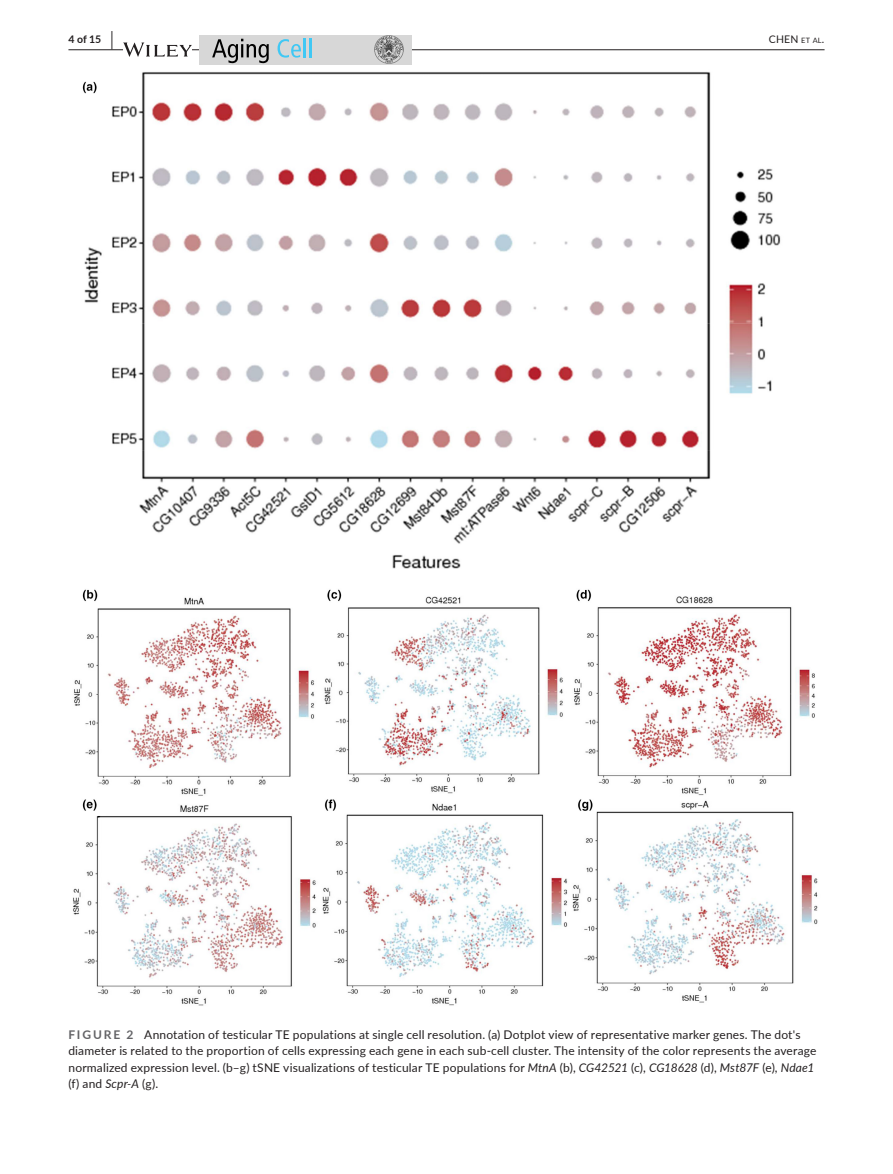
<style>
.page{position:relative;width:893px;height:1174px;background:#fff}
.page>*{position:absolute;margin:0;border:0;box-sizing:border-box;transform-origin:0 0}
.t1{font:12px/16.5px "Lato";letter-spacing:.015em;color:#231f20}
.t2{font:10.5px "Lato";color:#231f20}
.t3{font:700 10.5px "Lato";color:#231f20}
.s1{font-size:19.5px}
.s2{font-size:7.35px}
.s3{font-weight:700;color:#636366}
.s4{font-style:italic}
</style>
<div class="page">
<hr style="left:68px;top:49px;width:756px;height:1px;background:#231f20">
<svg style="left:123px;top:42px;width:69px;height:15px"></svg>
<div style="left:200px;top:35px;width:212px;height:29px;background:#d7d7d7"></div>
<svg style="left:212px;top:39px;width:57px;height:24px"></svg>
<svg style="left:278px;top:38px;width:33px;height:20px"></svg>
<img style="left:375px;top:35px;width:28px;height:29px">
<img style="left:73px;top:72px;width:745px;height:934px">
<p class="t3" style="left:68px;top:31px;width:46px">4 of 15 <span class="s1">|</span></p>
<p class="t2" style="left:769px;top:31px;width:57px">CHEN <span class="s2">et al</span>.</p>
<p class="t1" style="left:68px;top:1025px;width:749px"><span class="s3">FIGURE 2</span> Annotation of testicular TE populations at single cell resolution. (a) Dotplot view of representative marker genes. The dot's diameter is related to the proportion of cells expressing each gene in each sub-cell cluster. The intensity of the color represents the average normalized expression level. (b–g) tSNE visualizations of testicular TE populations for <span class="s4">MtnA</span> (b), <span class="s4">CG42521</span> (c), <span class="s4">CG18628</span> (d), <span class="s4">Mst87F</span> (e), <span class="s4">Ndae1 </span>(f) and <span class="s4">Scpr-A</span> (g).</p>
</div>
